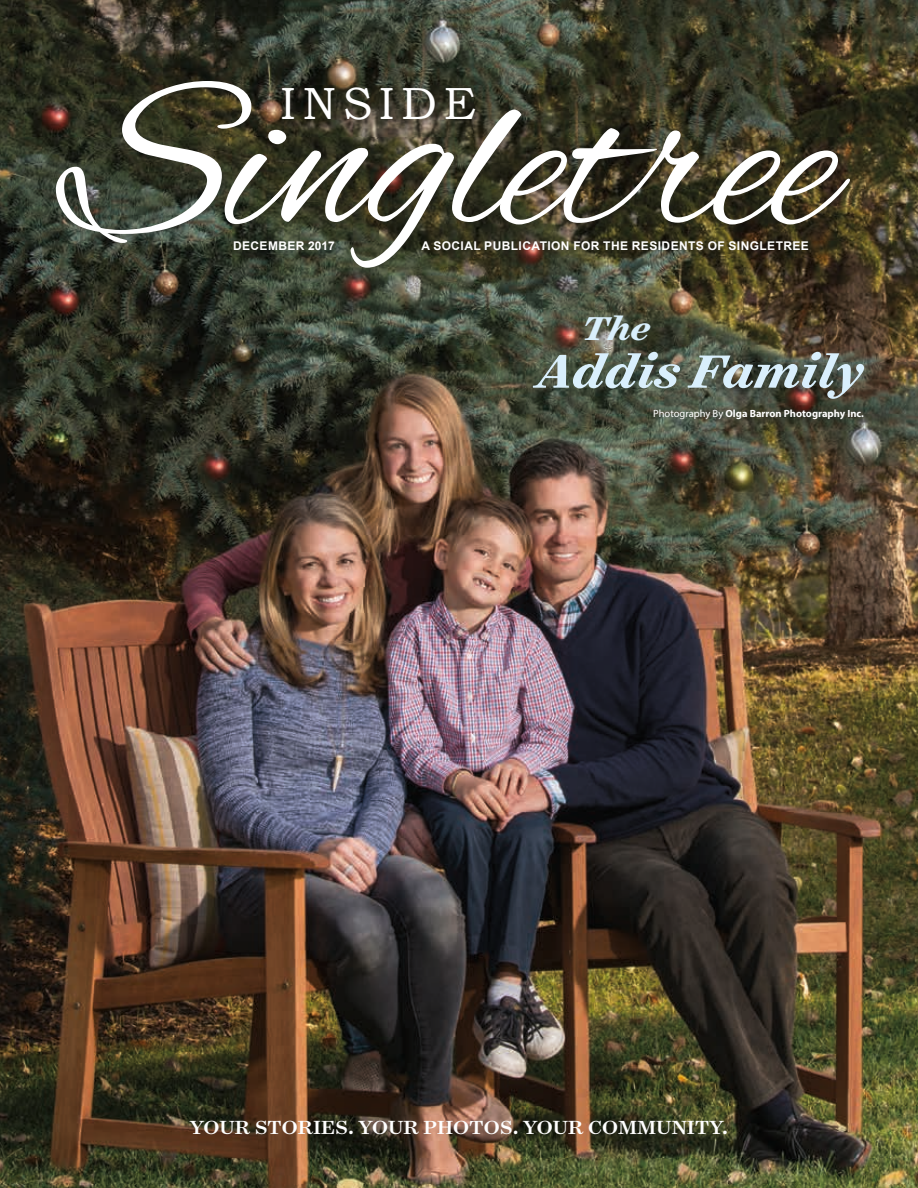
<style>
.page{position:relative;width:918px;height:1188px;background:#fff}
.page>*{position:absolute;margin:0;border:0;box-sizing:border-box;transform-origin:0 0}
.t1{font:225px "Alex Brush";color:#fff}
.t2{font:italic 700 52.95px "Surveyor Text";color:#d9effc}
.t3{font:45px "Bookman Old Style";letter-spacing:.15em;color:#fff}
.t4{font:italic 700 37.5px "Surveyor Text";color:#d9effc}
.t5{font:500 21.6px "Surveyor Text";color:#fff}
.t6{font:700 12px "Arial";letter-spacing:.035em;color:#fff}
.t7{font:700 10.5px "Myriad Pro";color:#fff}
.s1{font-weight:400}
</style>
<div class="page">
<img style="left:0;top:0;width:918px;height:1188px">
<div style="left:52px;top:77px;width:806px;height:199px;background:#1c1b1a;opacity:.3"></div>
<h1 class="t1" style="left:60px;top:36px;width:778px">Singletree</h1>
<h3 class="t3" style="left:281px;top:74px;width:197px">INSIDE</h3>
<p class="t6" style="left:233px;top:237px;width:19px">DECE</p>
<p class="t6" style="left:268px;top:237px;width:20px">MBER</p>
<p class="t6" style="left:308px;top:237px;width:28px">2017</p>
<p class="t6" style="left:421px;top:237px;width:389px">A SOCIAL PUBLICATION FOR THE RESIDENTS OF SINGLETREE</p>
<h3 class="t4" style="left:581px;top:302px;width:70px">The</h3>
<h2 class="t2" style="left:537px;top:335px;width:329px">Addis Family</h2>
<p class="t7" style="left:653px;top:407px;width:212px"><span class="s1">Photography By</span> Olga Barron Photography Inc.</p>
<h3 class="t5" style="left:190px;top:1114px;width:540px">YOUR STORIES. YOUR PHOTOS. YOUR COMMUNITY.</h3>
</div>
